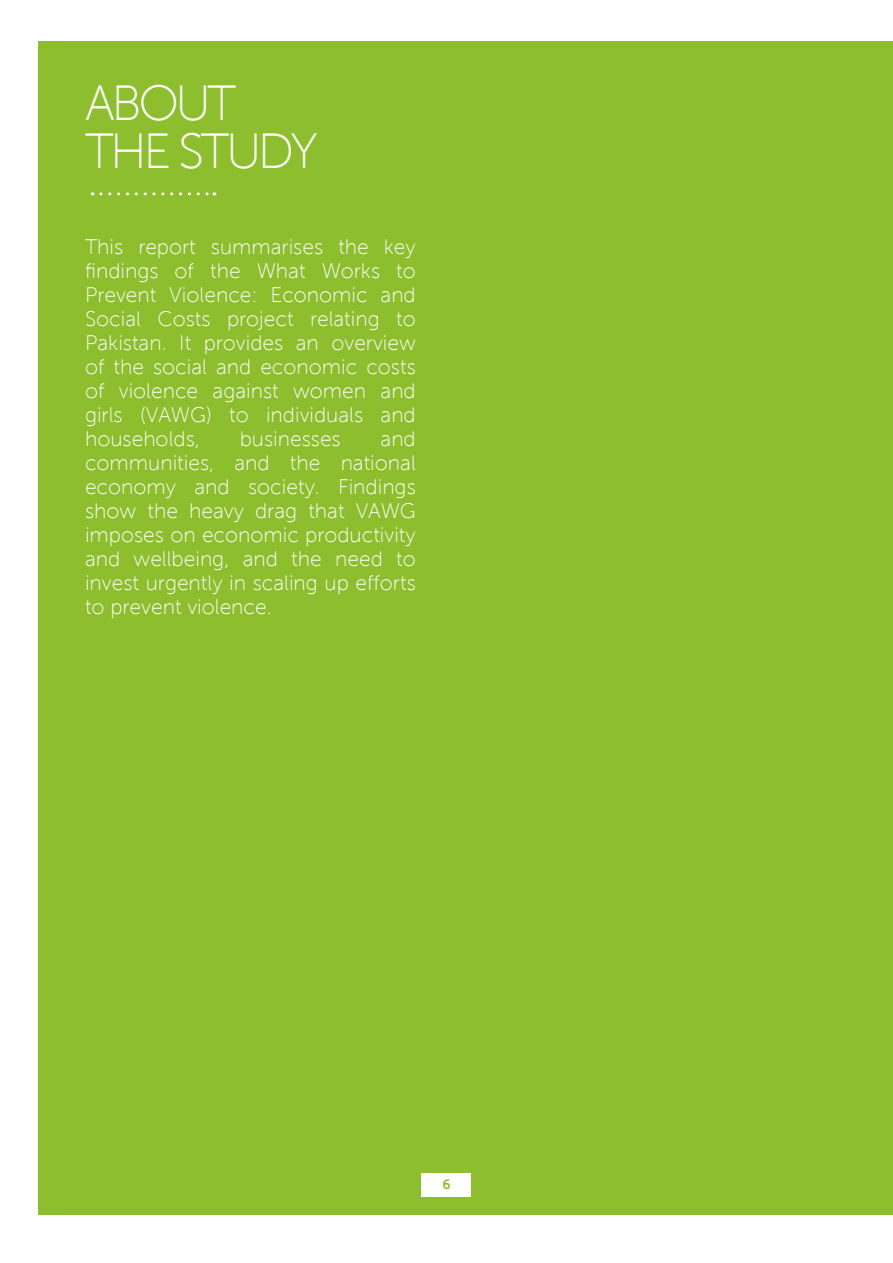
<style>
.page{position:relative;width:893px;height:1263px;background:#fff}
.page>*{position:absolute;margin:0;border:0;box-sizing:border-box;transform-origin:0 0}
.t1{font:49.2px/48px "Museo Sans 100";letter-spacing:-.07em;color:#fff}
.t2{font:21px/24px "Museo Sans 100";color:#fff;text-align:justify}
.t3{font:13.5px "Museo Sans 700";color:#8dbe2d}
</style>
<div class="page">
<div style="left:38px;top:41px;width:855px;height:1173px;background:#8dbe2d"></div>
<div style="left:422px;top:1173px;width:49px;height:24px;background:#fff"></div>
<svg style="left:101px;top:192px;width:114px;height:3px"></svg>
<h1 class="t1" style="left:85px;top:79px;width:234px">ABOUT<br>THE STUDY</h1>
<p class="t2" style="left:85px;top:234px;width:332px">This report summarises the key findings of the What Works to Prevent Violence: Economic and Social Costs project relating to Pakistan. It provides an overview of the social and economic costs of violence against women and girls (VAWG) to individuals and households,</p>
<p class="t2" style="left:85px;top:427px;width:332px;text-indent:295px">and communities, and the national economy and society. Findings show the heavy drag that VAWG imposes on economic productivity and wellbeing, and the need to invest urgently in scaling up efforts to prevent violence.</p>
<p class="t2" style="left:240px;top:427px;width:103px">businesses</p>
<p class="t3" style="left:442px;top:1176px;width:10px">6</p>
</div>
